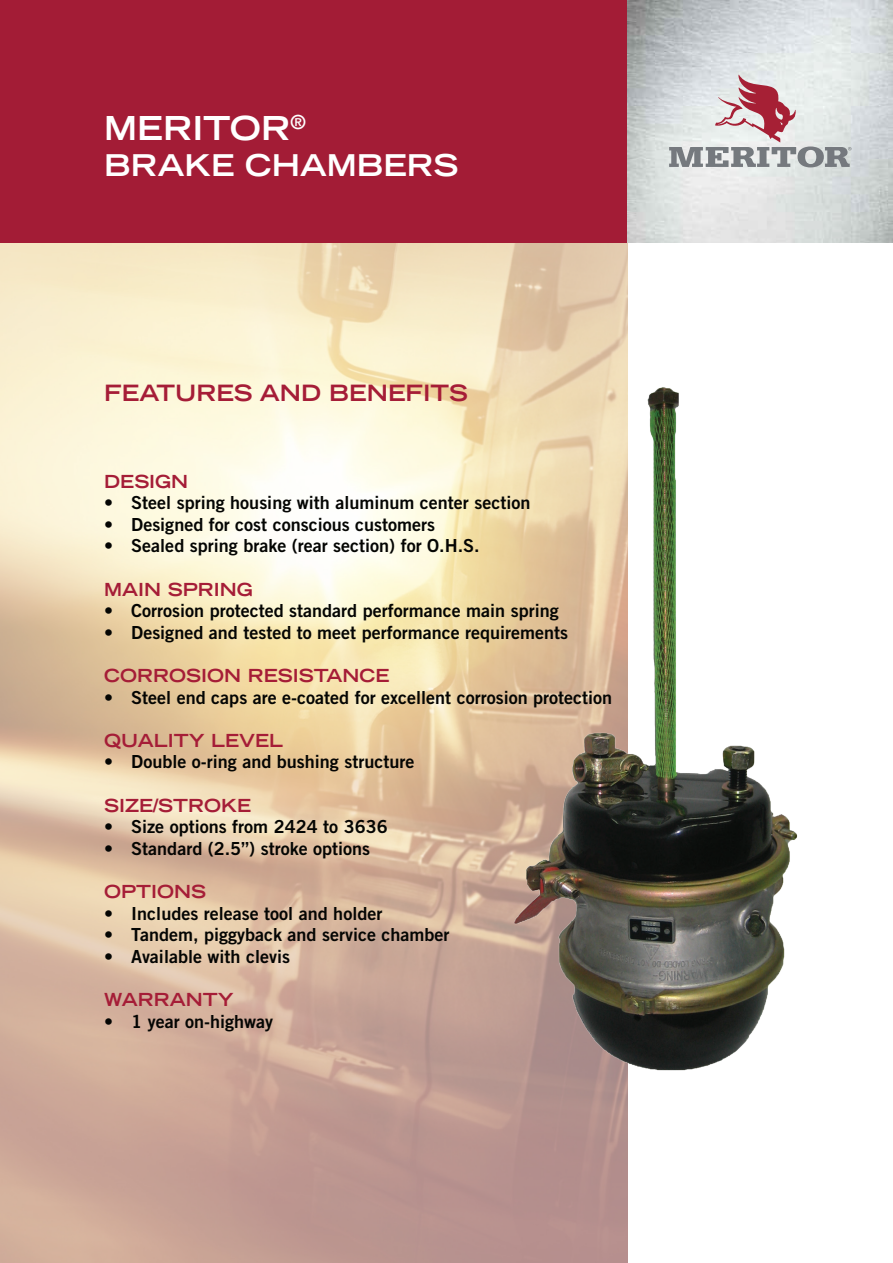
<style>
.page{position:relative;width:893px;height:1263px;background:#fff}
.page>*{position:absolute;margin:0;border:0;box-sizing:border-box;transform-origin:0 0}
.t1{font:700 expanded 33px "Trade Gothic LT Std";color:#fff}
.t2{font:700 expanded 30px "Trade Gothic LT Std";color:#fff}
.t3{font:700 expanded 22.5px "Trade Gothic LT Std";color:#a51d37}
.t4{font:18px "Trade Gothic LT Std Bd 2";color:#040503}
.t5{font:700 expanded 18px "Trade Gothic LT Std";color:#a51d37}
</style>
<div class="page">
<img style="left:0;top:242px;width:628px;height:1021px">
<div style="left:0;top:0;width:628px;height:242px;background:#a31c36"></div>
<img style="left:385px;top:376px;width:413px;height:727px">
<img style="left:628px;top:0;width:265px;height:242px">
<svg style="left:669px;top:75px;width:182px;height:92px;background:#cfc5c7"></svg>
<p class="t1" style="left:104px;top:106px;width:203px">MERITOR<sup>®</sup></p>
<p class="t2" style="left:104px;top:145px;width:356px">BRAKE CHAMBERS</p>
<p class="t3" style="left:104px;top:378px;width:365px">FEATURES AND BENEFITS</p>
<p class="t5" style="left:104px;top:469px;width:85px">DESIGN</p>
<p class="t4" style="left:104px;top:492px;width:427px">• Steel spring housing with aluminum center section</p>
<p class="t4" style="left:104px;top:513px;width:332px">• Designed for cost conscious customers</p>
<p class="t4" style="left:104px;top:535px;width:377px">• Sealed spring brake (rear section) for O.H.S.</p>
<p class="t5" style="left:104px;top:577px;width:150px">MAIN SPRING</p>
<p class="t4" style="left:104px;top:600px;width:456px">• Corrosion protected standard performance main spring</p>
<p class="t4" style="left:104px;top:621px;width:465px">• Designed and tested to meet performance requirements</p>
<p class="t5" style="left:104px;top:664px;width:287px">CORROSION RESISTANCE</p>
<p class="t4" style="left:104px;top:686px;width:509px">• Steel end caps are e-coated for excellent corrosion protection</p>
<p class="t5" style="left:104px;top:729px;width:180px">QUALITY LEVEL</p>
<p class="t4" style="left:104px;top:751px;width:312px">• Double o-ring and bushing structure</p>
<p class="t5" style="left:104px;top:793px;width:148px">SIZE/STROKE</p>
<p class="t4" style="left:104px;top:816px;width:285px">• Size options from 2424 to 3636</p>
<p class="t4" style="left:104px;top:837px;width:267px">• Standard (2.5”) stroke options</p>
<p class="t5" style="left:104px;top:880px;width:103px">OPTIONS</p>
<p class="t4" style="left:104px;top:902px;width:279px">• Includes release tool and holder</p>
<p class="t4" style="left:104px;top:924px;width:347px">• Tandem, piggyback and service chamber</p>
<p class="t4" style="left:104px;top:945px;width:187px">• Available with clevis</p>
<p class="t5" style="left:104px;top:988px;width:131px">WARRANTY</p>
<p class="t4" style="left:104px;top:1010px;width:170px">• 1 year on-highway</p>
</div>
